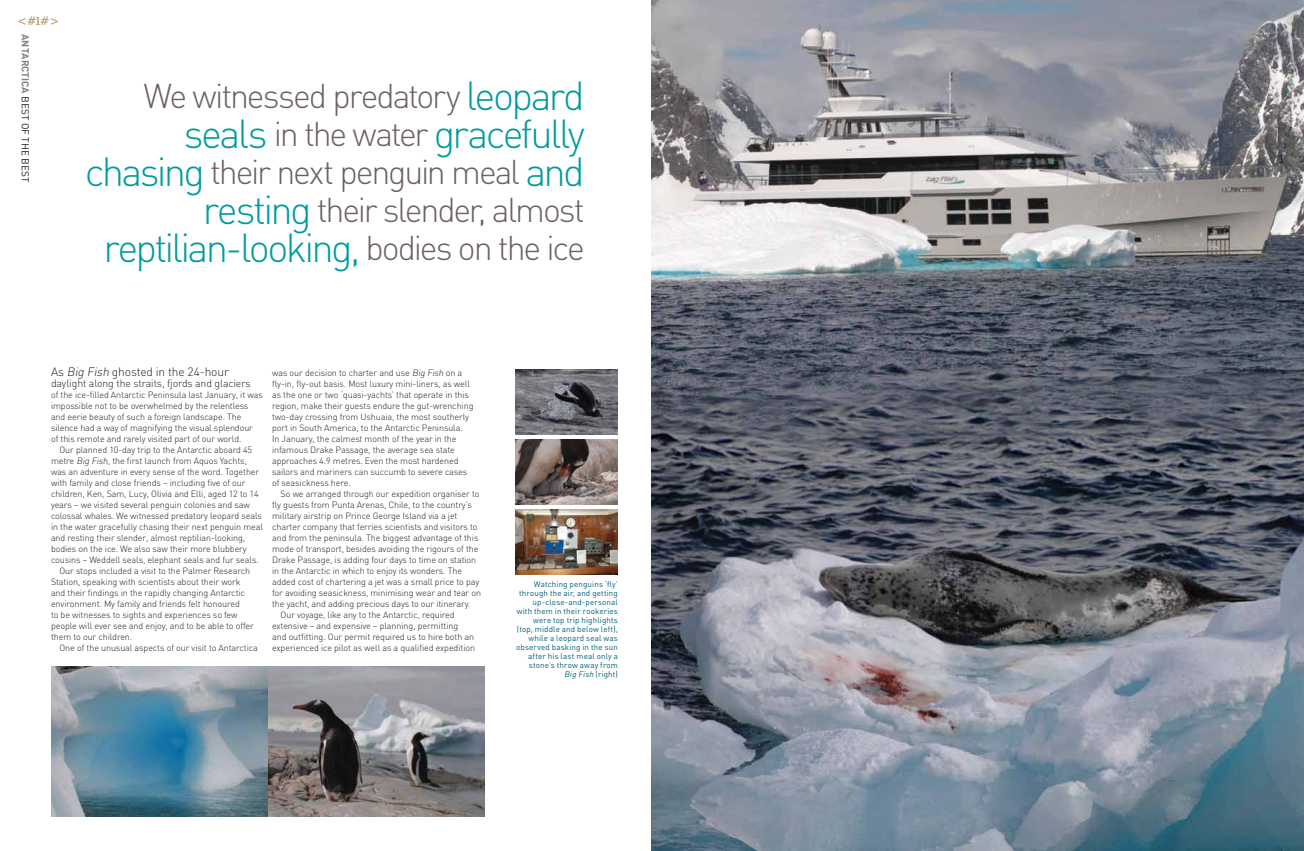
<style>
.page{position:relative;width:1304px;height:851px;background:#fff}
.page>*{position:absolute;margin:0;border:0;box-sizing:border-box;transform-origin:0 0}
.t1{font:300 40px "DIN";letter-spacing:-.07em;color:#009c9e}
.t2{font:300 34px/38px "DIN";letter-spacing:-.065em;color:#6d6262;text-align:right}
.t3{font:300 12px "DIN";letter-spacing:-.01em;color:#221f20}
.t4{font:12px "Clarendon BT";color:#bc9b6a}
.t5{font:300 10.5px "DIN";letter-spacing:-.01em;color:#221f20}
.t6{font:10px "DIN";color:#221f20}
.t7{font:300 9px/11px "DIN";letter-spacing:-.01em;color:#221f20}
.t8{font:8px/9px "DIN";letter-spacing:.015em;color:#006076;text-align:right}
.s1{font-weight:700;color:#808285}
.s2{font-size:40px;color:#009c9e}
.s3{font-size:34px;color:#6d6262}
.s4{font-style:italic}
</style>
<div class="page">
<img style="left:516px;top:439px;width:102px;height:66px">
<img style="left:516px;top:369px;width:102px;height:66px">
<img style="left:516px;top:509px;width:102px;height:66px">
<img style="left:51px;top:666px;width:217px;height:150px">
<svg style="left:268px;top:666px;width:217px;height:150px;background:#817f82"></svg>
<img style="left:652px;top:0;width:651px;height:850px">
<h3 class="t4" style="left:17px;top:14px;width:44px">&lt;#l#&gt;</h3>
<p class="t6" style="left:32px;top:34px;width:150px;rotate:90deg"><span class="s1">ANTARCTICA</span> BEST OF THE BEST</p>
<h2 class="t2" style="left:143px;top:76px;width:443px">We witnessed predatory <span class="s2">leopard</span></h2>
<h1 class="t1" style="left:184px;top:109px;width:403px">seals <span class="s3">in the water</span> gracefully</h1>
<h2 class="t2" style="left:85px;top:152px;width:502px"><span class="s2">chasing</span> their next penguin meal <span class="s2">and resting</span> their slender, almost</h2>
<h1 class="t1" style="left:103px;top:223px;width:483px">reptilian-looking, <span class="s3">bodies on the ice</span></h1>
<h3 class="t3" style="left:51px;top:364px;width:179px">As <span class="s4">Big Fish</span> ghosted in the 24-hour</h3>
<p class="t5" style="left:51px;top:376px;width:201px">daylight along the straits, fjords and glaciers</p>
<p class="t7" style="left:51px;top:389px;width:213px">of the ice-filled Antarctic Peninsula last January, it was impossible not to be overwhelmed by the relentless and eerie beauty of such a foreign landscape. The silence had a way of magnifying the visual splendour<br>of this remote and rarely visited part of our world.</p>
<p class="t7" style="left:60px;top:444px;width:194px">Our planned 10-day trip to the Antarctic aboard 45</p>
<p class="t7" style="left:51px;top:455px;width:197px">metre <span class="s4">Big Fish</span>, the first launch from Aquos Yachts,</p>
<p class="t7" style="left:51px;top:466px;width:210px">was an adventure in every sense of the word. Together</p>
<p class="t7" style="left:51px;top:477px;width:196px">with family and close friends – including five of our</p>
<p class="t7" style="left:51px;top:488px;width:209px">children, Ken, Sam, Lucy, Olivia and Elli, aged 12 to 14</p>
<p class="t7" style="left:51px;top:499px;width:200px">years – we visited several penguin colonies and saw</p>
<p class="t7" style="left:51px;top:510px;width:212px">colossal whales. We witnessed predatory leopard seals</p>
<p class="t7" style="left:51px;top:521px;width:214px">in the water gracefully chasing their next penguin meal</p>
<p class="t7" style="left:51px;top:532px;width:196px">and resting their slender, almost reptilian-looking,</p>
<p class="t7" style="left:51px;top:543px;width:197px">bodies on the ice. We also saw their more blubbery</p>
<p class="t7" style="left:51px;top:554px;width:209px">cousins – Weddell seals, elephant seals and fur seals.</p>
<p class="t7" style="left:60px;top:565px;width:192px">Our stops included a visit to the Palmer Research</p>
<p class="t7" style="left:51px;top:576px;width:191px">Station, speaking with scientists about their work</p>
<p class="t7" style="left:51px;top:587px;width:196px">and their findings in the rapidly changing Antarctic</p>
<p class="t7" style="left:51px;top:598px;width:190px">environment. My family and friends felt honoured</p>
<p class="t7" style="left:51px;top:609px;width:188px">to be witnesses to sights and experiences so few</p>
<p class="t7" style="left:51px;top:620px;width:204px">people will ever see and enjoy, and to be able to offer</p>
<p class="t7" style="left:51px;top:631px;width:83px">them to our children.</p>
<p class="t7" style="left:60px;top:642px;width:200px">One of the unusual aspects of our visit to Antarctica</p>
<p class="t7" style="left:272px;top:367px;width:203px">was our decision to charter and use <span class="s4">Big Fish</span> on a fly-in, fly-out basis. Most luxury mini-liners, as well as the one or two ‘quasi-yachts’ that operate in this region, make their guests endure the gut-wrenching two-day crossing from Ushuaia, the most southerly port in South America, to the Antarctic Peninsula.<br>In January, the calmest month of the year in the infamous Drake Passage, the average sea state approaches 4.9 metres. Even the most hardened sailors and mariners can succumb to severe cases of seasickness here.</p>
<p class="t7" style="left:281px;top:488px;width:200px">So we arranged through our expedition organiser to</p>
<p class="t7" style="left:272px;top:499px;width:201px">fly guests from Punta Arenas, Chile, to the country’s</p>
<p class="t7" style="left:272px;top:510px;width:187px">military airstrip on Prince George Island via a jet</p>
<p class="t7" style="left:272px;top:521px;width:207px">charter company that ferries scientists and visitors to</p>
<p class="t7" style="left:272px;top:532px;width:208px">and from the peninsula. The biggest advantage of this</p>
<p class="t7" style="left:272px;top:543px;width:208px">mode of transport, besides avoiding the rigours of the</p>
<p class="t7" style="left:272px;top:554px;width:206px">Drake Passage, is adding four days to time on station</p>
<p class="t7" style="left:272px;top:565px;width:192px">in the Antarctic in which to enjoy its wonders. The</p>
<p class="t7" style="left:272px;top:576px;width:209px">added cost of chartering a jet was a small price to pay</p>
<p class="t7" style="left:272px;top:587px;width:210px">for avoiding seasickness, minimising wear and tear on</p>
<p class="t7" style="left:272px;top:598px;width:200px">the yacht, and adding precious days to our itinerary.</p>
<p class="t7" style="left:281px;top:609px;width:175px">Our voyage, like any to the Antarctic, required</p>
<p class="t7" style="left:272px;top:620px;width:188px">extensive – and expensive – planning, permitting</p>
<p class="t7" style="left:272px;top:631px;width:204px">and outfitting. Our permit required us to hire both an</p>
<p class="t7" style="left:272px;top:642px;width:205px">experienced ice pilot as well as a qualified expedition</p>
<p class="t8" style="left:516px;top:579px;width:103px">Watching penguins ‘fly’ through the air, and getting up-close-and-personal with them in their rookeries were top trip highlights (top, middle and below left), while a leopard seal was observed basking in the sun after his last meal only a stone’s throw away from<br><span class="s4">Big Fish</span> (right)</p>
</div>
